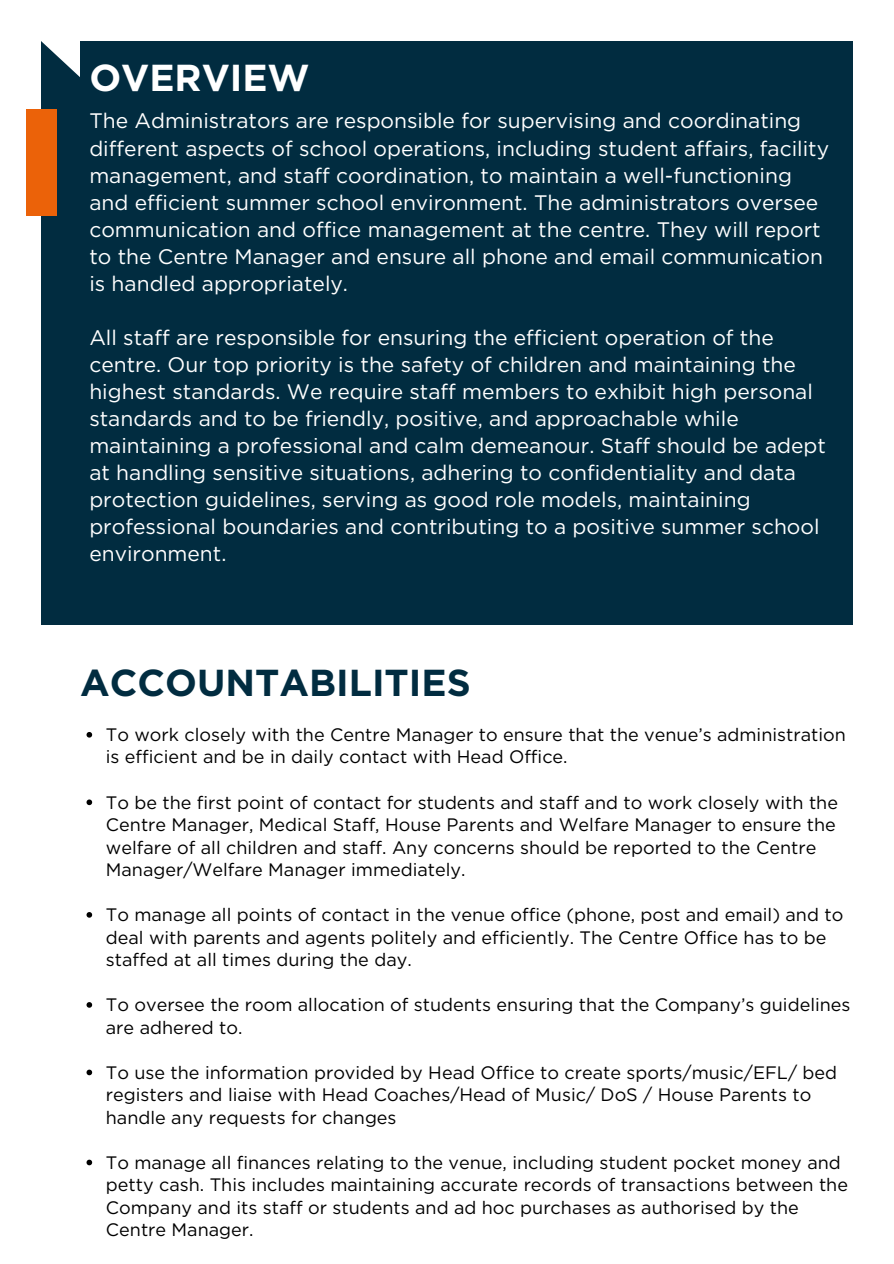
<style>
.page{position:relative;width:894px;height:1264px;background:#fff}
.page>*{position:absolute;margin:0;border:0;box-sizing:border-box;transform-origin:0 0}
.t1{font:700 37.5px "Gotham";color:#012c40}
.t2{font:700 37.5px "Gotham";color:#fff}
.t3{font:21px/27px "Gotham";color:#fff}
.t4{font:18px/22.5px "Gotham";color:#000}
</style>
<div class="page">
<svg style="left:86px;top:732px;width:6px;height:5px"></svg>
<svg style="left:86px;top:799px;width:6px;height:6px"></svg>
<svg style="left:86px;top:912px;width:6px;height:5px"></svg>
<svg style="left:86px;top:1002px;width:6px;height:5px"></svg>
<svg style="left:86px;top:1069px;width:6px;height:6px"></svg>
<svg style="left:86px;top:1159px;width:6px;height:6px"></svg>
<div style="left:41px;top:41px;width:811px;height:583px;background:#012c40"></div>
<svg style="left:41px;top:41px;width:39px;height:36px"></svg>
<div style="left:26px;top:109px;width:30px;height:106px;background:#eb6209"></div>
<p class="t2" style="left:89px;top:55px;width:222px">OVERVIEW</p>
<p class="t3" style="left:89px;top:107px;width:741px">The Administrators are responsible for supervising and coordinating different aspects of school operations, including student affairs, facility management, and staff coordination, to maintain a well-functioning and efficient summer school environment. The administrators oversee communication and office management at the centre. They will report to the Centre Manager and ensure all phone and email communication is handled appropriately.</p>
<p class="t3" style="left:89px;top:323px;width:738px">All staff are responsible for ensuring the efficient operation of the centre. Our top priority is the safety of children and maintaining the highest standards. We require staff members to exhibit high personal standards and to be friendly, positive, and approachable while maintaining a professional and calm demeanour. Staff should be adept at handling sensitive situations, adhering to confidentiality and data protection guidelines, serving as good role models, maintaining professional boundaries and contributing to a positive summer school environment.</p>
<p class="t1" style="left:80px;top:659px;width:392px">ACCOUNTABILITIES</p>
<h1 class="t4" style="left:106px;top:723px;width:741px">To work closely with the Centre Manager to ensure that the venue’s administration is efficient and be in daily contact with Head Office.</h1>
<h2 class="t4" style="left:106px;top:790px;width:733px">To be the first point of contact for students and staff and to work closely with the Centre Manager, Medical Staff, House Parents and Welfare Manager to ensure the welfare of all children and staff. Any concerns should be reported to the Centre Manager/Welfare Manager immediately.</h2>
<h2 class="t4" style="left:106px;top:903px;width:738px">To manage all points of contact in the venue office (phone, post and email) and to deal with parents and agents politely and efficiently. The Centre Office has to be staffed at all times during the day.</h2>
<h1 class="t4" style="left:106px;top:993px;width:746px">To oversee the room allocation of students ensuring that the Company’s guidelines are adhered to.</h1>
<p class="t4" style="left:106px;top:1060px;width:732px">To use the information provided by Head Office to create sports/music/EFL/ bed registers and liaise with Head Coaches/Head of Music/ DoS / House Parents to handle any requests for changes</p>
<p class="t4" style="left:106px;top:1150px;width:743px">To manage all finances relating to the venue, including student pocket money and petty cash. This includes maintaining accurate records of transactions between the Company and its staff or students and ad hoc purchases as authorised by the Centre Manager.</p>
</div>
